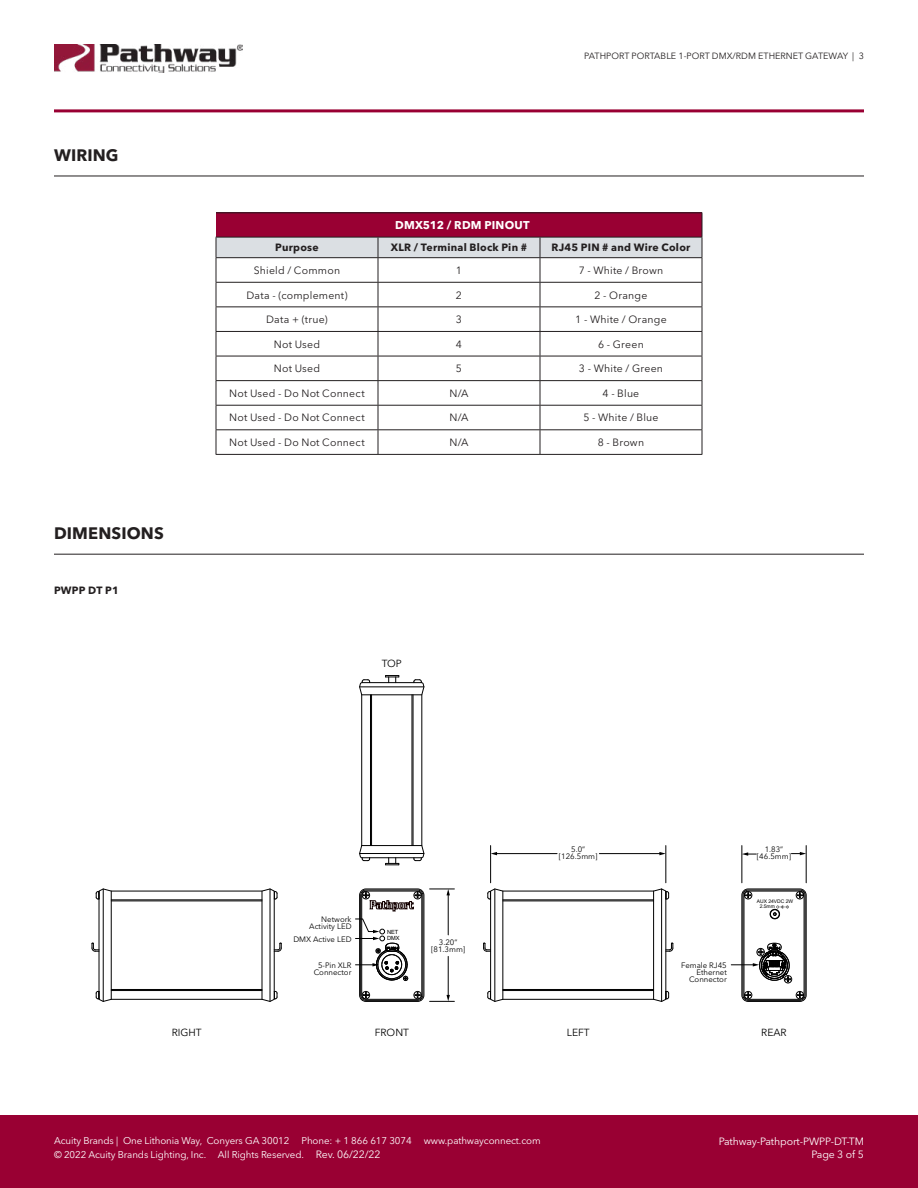
<style>
.page{position:relative;width:918px;height:1188px;background:#fff}
.page>*{position:absolute;margin:0;border:0;box-sizing:border-box;transform-origin:0 0}
.t1{font:700 16.5px "Avenir Next LT Pro";letter-spacing:.01em;color:#231f20}
.t2{font:700 11.25px "Avenir Next LT Pro";letter-spacing:.02em;color:#fff}
.t3{font:10.5px "Avenir Next LT Pro";letter-spacing:.02em;color:#231f20}
.t4{font:700 10.5px "Avenir Next LT Pro";letter-spacing:.025em;color:#231f20}
.t5{font:10.5px/13.5px "Avenir Next LT Pro";letter-spacing:-.01em;color:#fff;text-align:right}
.t6{font:10.2px "Avenir Next LT Pro";color:#000}
.t7{font:9.75px/13.5px "Avenir Next LT Pro";letter-spacing:-.01em;color:#fff}
.t8{font:9px "Avenir Next LT Pro";color:#231f20}
.t9{font:7.8px/7.4px "Avenir Next LT Pro";color:#000;text-align:center}
.t10{font:5.7px/6.9px "Arial";color:#000}
.t11{font:4.95px/5.4px "Arial";color:#000}
.s1{font-size:10.5px}
</style>
<div class="page">
<div style="left:0;top:1115px;width:918px;height:73px;background:#903"></div>
<img style="left:54px;top:44px;width:189px;height:29px">
<hr style="left:54px;top:109px;width:810px;height:3px;background:#903">
<hr style="left:54px;top:176px;width:810px;height:1px;background:#231f20">
<hr style="left:54px;top:554px;width:810px;height:1px;background:#231f20">
<svg style="left:483px;top:888px;width:191px;height:114px"></svg>
<svg style="left:92px;top:888px;width:190px;height:114px"></svg>
<svg style="left:359px;top:675px;width:66px;height:191px"></svg>
<hr style="left:362px;top:695px;width:60px;height:1px;background:#000">
<hr style="left:413px;top:695px;width:1px;height:151px;background:#000">
<hr style="left:370px;top:695px;width:1px;height:151px;background:#000">
<hr style="left:371px;top:695px;width:1px;height:151px;background:#000">
<hr style="left:412px;top:695px;width:1px;height:151px;background:#000">
<div style="left:362px;top:891px;width:60px;height:109px;border:1px solid #000;border-radius:4px"></div>
<div style="left:362px;top:991px;width:8px;height:8px;border:1px solid #000;border-radius:50%"></div>
<svg style="left:363px;top:992px;width:6px;height:6px"></svg>
<div style="left:414px;top:991px;width:7px;height:8px;border:1px solid #000;border-radius:50%"></div>
<div style="left:362px;top:891px;width:8px;height:8px;border:1px solid #000;border-radius:50%"></div>
<div style="left:414px;top:891px;width:7px;height:8px;border:1px solid #000;border-radius:50%"></div>
<svg style="left:415px;top:992px;width:6px;height:6px"></svg>
<div style="left:359px;top:888px;width:65px;height:114px;border:1px solid #000;border-radius:6px"></div>
<svg style="left:363px;top:892px;width:58px;height:19px"></svg>
<div style="left:744px;top:991px;width:8px;height:8px;border:1px solid #000;border-radius:50%"></div>
<svg style="left:746px;top:992px;width:5px;height:6px"></svg>
<div style="left:744px;top:891px;width:8px;height:8px;border:1px solid #000;border-radius:50%"></div>
<svg style="left:746px;top:893px;width:5px;height:6px"></svg>
<div style="left:796px;top:991px;width:8px;height:8px;border:1px solid #000;border-radius:50%"></div>
<svg style="left:797px;top:992px;width:5px;height:6px"></svg>
<div style="left:741px;top:888px;width:66px;height:114px;border:1px solid #000;border-radius:6px"></div>
<div style="left:743px;top:890px;width:62px;height:111px;border:1px solid #000;border-radius:5px"></div>
<div style="left:744px;top:891px;width:60px;height:109px;border:1px solid #000;border-radius:4px"></div>
<div style="left:796px;top:891px;width:8px;height:8px;border:1px solid #000;border-radius:50%"></div>
<svg style="left:797px;top:892px;width:6px;height:7px"></svg>
<div style="left:784px;top:975px;width:8px;height:8px;border:1px solid #000;border-radius:50%"></div>
<div style="left:770px;top:910px;width:9px;height:9px;border:1px solid #000;border-radius:50%"></div>
<div style="left:770px;top:909px;width:10px;height:10px;border:1px solid #000;border-radius:50%"></div>
<svg style="left:773px;top:906px;width:16px;height:10px"></svg>
<hr style="left:490px;top:846px;width:1px;height:37px;background:#000">
<hr style="left:496px;top:853px;width:61px;height:1px;background:#000">
<svg style="left:491px;top:852px;width:6px;height:3px"></svg>
<hr style="left:448px;top:894px;width:1px;height:41px;background:#000">
<svg style="left:430px;top:889px;width:24px;height:6px"></svg>
<hr style="left:448px;top:956px;width:1px;height:40px;background:#000">
<svg style="left:430px;top:995px;width:24px;height:7px"></svg>
<hr style="left:665px;top:846px;width:1px;height:37px;background:#000">
<hr style="left:599px;top:853px;width:62px;height:1px;background:#000">
<svg style="left:659px;top:852px;width:7px;height:3px"></svg>
<hr style="left:806px;top:846px;width:1px;height:37px;background:#000">
<svg style="left:791px;top:852px;width:15px;height:3px"></svg>
<hr style="left:741px;top:846px;width:1px;height:37px;background:#000">
<svg style="left:742px;top:852px;width:14px;height:4px"></svg>
<svg style="left:355px;top:918px;width:53px;height:63px"></svg>
<svg style="left:731px;top:943px;width:60px;height:39px"></svg>
<hr style="left:216px;top:212px;width:162px;height:1px;background:#231f20">
<hr style="left:378px;top:212px;width:162px;height:1px;background:#231f20">
<hr style="left:540px;top:212px;width:162px;height:1px;background:#231f20">
<svg style="left:216px;top:213px;width:487px;height:241px"></svg>
<hr style="left:216px;top:454px;width:162px;height:1px;background:#231f20">
<hr style="left:378px;top:454px;width:162px;height:1px;background:#231f20">
<hr style="left:540px;top:454px;width:162px;height:1px;background:#231f20">
<h1 class="t1" style="left:54px;top:145px;width:66px">WIRING</h1>
<h1 class="t1" style="left:54px;top:523px;width:111px">DIMENSIONS</h1>
<p class="t4" style="left:54px;top:584px;width:66px">PWPP DT P1</p>
<p class="t8" style="left:584px;top:51px;width:281px">PATHPORT PORTABLE 1-PORT DMX/RDM ETHERNET GATEWAY | 3</p>
<p class="t2" style="left:395px;top:218px;width:136px">DMX512 / RDM PINOUT</p>
<p class="t4" style="left:275px;top:241px;width:45px">Purpose</p>
<p class="t4" style="left:391px;top:241px;width:138px">XLR / Terminal Block Pin #</p>
<p class="t4" style="left:552px;top:241px;width:140px">RJ45 PIN # and Wire Color</p>
<p class="t3" style="left:254px;top:264px;width:88px">Shield / Common</p>
<p class="t3" style="left:456px;top:264px;width:8px">1</p>
<p class="t3" style="left:579px;top:264px;width:86px">7 - White / Brown</p>
<p class="t3" style="left:247px;top:289px;width:102px">Data - (complement)</p>
<p class="t3" style="left:456px;top:289px;width:8px">2</p>
<p class="t3" style="left:595px;top:289px;width:54px">2 - Orange</p>
<p class="t3" style="left:266px;top:313px;width:63px">Data + (true)</p>
<p class="t3" style="left:456px;top:313px;width:8px">3</p>
<p class="t3" style="left:575px;top:313px;width:93px">1 - White / Orange</p>
<p class="t3" style="left:274px;top:338px;width:48px">Not Used</p>
<p class="t3" style="left:456px;top:338px;width:8px">4</p>
<p class="t3" style="left:598px;top:338px;width:47px">6 - Green</p>
<p class="t3" style="left:274px;top:362px;width:48px">Not Used</p>
<p class="t3" style="left:456px;top:362px;width:8px">5</p>
<p class="t3" style="left:579px;top:362px;width:86px">3 - White / Green</p>
<p class="t3" style="left:229px;top:387px;width:137px">Not Used - Do Not Connect</p>
<p class="t3" style="left:449px;top:387px;width:21px">N/A</p>
<p class="t3" style="left:603px;top:387px;width:38px">4 - Blue</p>
<p class="t3" style="left:229px;top:412px;width:137px">Not Used - Do Not Connect</p>
<p class="t3" style="left:449px;top:412px;width:21px">N/A</p>
<p class="t3" style="left:583px;top:412px;width:77px">5 - White / Blue</p>
<p class="t3" style="left:229px;top:436px;width:137px">Not Used - Do Not Connect</p>
<p class="t3" style="left:449px;top:436px;width:21px">N/A</p>
<p class="t3" style="left:598px;top:436px;width:48px">8 - Brown</p>
<p class="t6" style="left:382px;top:657px;width:22px">TOP</p>
<p class="t9" style="left:309px;top:915px;width:44px;text-align:right">Network<br>Activity LED</p>
<p class="t9" style="left:293px;top:936px;width:60px">DMX Active LED</p>
<p class="t9" style="left:314px;top:961px;width:39px">5-Pin XLR<br>Connector</p>
<p class="t10" style="left:387px;top:928px;width:14px">NET<br>DMX</p>
<p class="t6" style="left:172px;top:1027px;width:31px">RIGHT</p>
<p class="t6" style="left:375px;top:1027px;width:36px">FRONT</p>
<p class="t9" style="left:431px;top:938px;width:36px">3.20” [81.3mm]</p>
<p class="t9" style="left:559px;top:846px;width:40px">5.0” [126.5mm]</p>
<p class="t9" style="left:757px;top:846px;width:36px">1.83” [46.5mm]</p>
<p class="t9" style="left:681px;top:961px;width:47px;text-align:right">Female RJ45<br>Ethernet<br>Connector</p>
<p class="t11" style="left:760px;top:898px;width:35px;text-indent:-3px">AUX 24VDC 2W<br>2.5mm</p>
<p class="t6" style="left:567px;top:1027px;width:24px">LEFT</p>
<p class="t6" style="left:761px;top:1027px;width:27px">REAR</p>
<p class="t7" style="left:54px;top:1134px;width:488px">Acuity Brands | One Lithonia Way, Conyers GA 30012 Phone: + 1 866 617 3074 www.pathwayconnect.com © 2022 Acuity Brands Lighting, Inc. All Rights Reserved. <span class="s1">Rev. 06/22/22</span></p>
<p class="t5" style="left:719px;top:1134px;width:147px">Pathway-Pathport-PWPP-DT-TM<br>Page 3 of 5</p>
</div>
